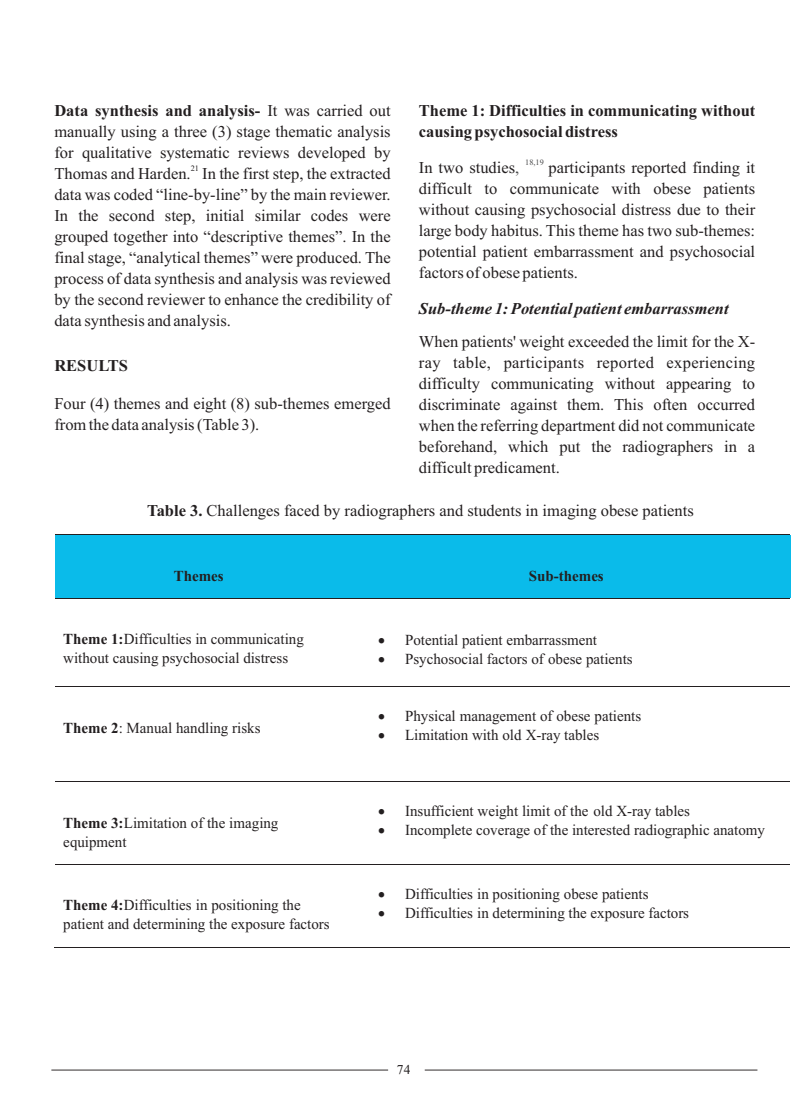
<style>
.page{position:relative;width:808px;height:1115px;background:#fff}
.page>*{position:absolute;margin:0;border:0;box-sizing:border-box;transform-origin:0 0}
.t1{font:16.5px/21px "Times New Roman";color:#231f20;text-align:justify}
.t2{font:700 16.5px/21px "Times New Roman";color:#231f20}
.t3{font:italic 700 16.5px "Times New Roman";color:#231f20}
.t4{font:15.3px/18.8px "Times New Roman";color:#231f20}
.t5{font:700 15.3px "Times New Roman";color:#231f20}
.t6{font:13.5px "Times New Roman";color:#231f20}
.t7{font:8.25px "Times New Roman";color:#464748}
.t8{font:8.25px "Times New Roman";color:#231f20}
.s1{font-weight:700}
.s2{color:#464748}
</style>
<div class="page">
<div style="left:55px;top:535px;width:8px;height:62px;background:#0abbea"></div>
<div style="left:335px;top:535px;width:8px;height:62px;background:#0abbea"></div>
<div style="left:63px;top:535px;width:272px;height:31px;background:#0abbea"></div>
<div style="left:63px;top:566px;width:272px;height:31px;background:#0abbea"></div>
<div style="left:343px;top:535px;width:8px;height:62px;background:#0abbea"></div>
<div style="left:782px;top:535px;width:8px;height:62px;background:#0abbea"></div>
<div style="left:351px;top:535px;width:431px;height:31px;background:#0abbea"></div>
<div style="left:351px;top:566px;width:431px;height:31px;background:#0abbea"></div>
<hr style="left:55px;top:534px;width:288px;height:1px;background:#231f20">
<hr style="left:344px;top:534px;width:446px;height:1px;background:#231f20">
<hr style="left:55px;top:597px;width:288px;height:1px;background:#231f20">
<hr style="left:344px;top:597px;width:446px;height:1px;background:#231f20">
<hr style="left:55px;top:686px;width:288px;height:1px;background:#231f20">
<hr style="left:344px;top:686px;width:446px;height:1px;background:#231f20">
<hr style="left:55px;top:781px;width:288px;height:1px;background:#231f20">
<hr style="left:344px;top:781px;width:446px;height:1px;background:#231f20">
<hr style="left:55px;top:863px;width:288px;height:1px;background:#231f20">
<hr style="left:344px;top:863px;width:446px;height:1px;background:#231f20">
<hr style="left:54px;top:946px;width:289px;height:1px;background:#231f20">
<hr style="left:342px;top:946px;width:448px;height:1px;background:#231f20">
<hr style="left:51px;top:1069px;width:337px;height:1px;background:#322d2d">
<hr style="left:425px;top:1069px;width:332px;height:1px;background:#322d2d">
<p class="t1" style="left:54px;top:101px;width:338px"><span class="s1">Data synthesis and analysis-</span> It was carried out manually using a three (3) stage thematic analysis for qualitative systematic reviews developed by</p>
<p class="t8" style="left:191px;top:165px;width:10px">21</p>
<p class="t1" style="left:54px;top:164px;width:338px">Thomas and Harden. In the first step, the extracted data was coded “line-by-line” by the main reviewer.<br>In the second step, initial similar codes were grouped together into “descriptive themes”. In the final stage, “analytical themes” were produced. The process of data synthesis and analysis was reviewed by the second reviewer to enhance the credibility of data synthesis and analysis.</p>
<p class="t2" style="left:54px;top:357px;width:75px">RESULTS</p>
<p class="t1" style="left:54px;top:394px;width:338px">Four (4) themes and eight (8) sub-themes emerged from the data analysis (Table 3).</p>
<p class="t2" style="left:419px;top:102px;width:338px">Theme 1: Difficulties in communicating without causing psychosocial distress</p>
<p class="t1" style="left:419px;top:158px;width:102px">In two studies<span class="s2">,</span></p>
<p class="t7" style="left:525px;top:159px;width:20px">18,19</p>
<p class="t1" style="left:419px;top:158px;width:338px;text-indent:130px">participants reported finding it difficult to communicate with obese patients without causing psychosocial distress due to their large body habitus. This theme has two sub-themes: potential patient embarrassment and psychosocial factors of obese patients.</p>
<p class="t3" style="left:419px;top:303px;width:311px">Sub-theme 1: Potential patient embarrassment</p>
<p class="t1" style="left:419px;top:332px;width:338px">When patients' weight exceeded the limit for the X&shy;ray table, participants reported experiencing difficulty communicating without appearing to discriminate against them. This often occurred when the referring department did not communicate beforehand, which put the radiographers in a difficult predicament.</p>
<p class="t1" style="left:147px;top:501px;width:548px"><span class="s1">Table 3.</span> Challenges faced by radiographers and students in imaging obese patients</p>
<p class="t5" style="left:174px;top:570px;width:51px">Themes</p>
<p class="t5" style="left:529px;top:570px;width:76px">Sub-themes</p>
<p class="t4" style="left:63px;top:630px;width:242px"><span class="s1">Theme 1:</span>Difficulties in communicating without causing psychosocial distress</p>
<p class="t4" style="left:405px;top:631px;width:229px">Potential patient embarrassment<br>Psychosocial factors of obese patients</p>
<p class="t4" style="left:63px;top:719px;width:199px"><span class="s1">Theme 2</span>: Manual handling risks</p>
<p class="t4" style="left:405px;top:708px;width:238px">Physical management of obese patients<br>Limitation with old X-ray tables</p>
<p class="t4" style="left:63px;top:814px;width:217px"><span class="s1">Theme 3:</span>Limitation of the imaging equipment</p>
<p class="t4" style="left:405px;top:803px;width:361px">Insufficient weight limit of the old X-ray tables<br>Incomplete coverage of the interested radiographic anatomy</p>
<p class="t4" style="left:63px;top:896px;width:268px;line-height:19.2px"><span class="s1">Theme 4:</span>Difficulties in positioning the patient and determining the exposure factors</p>
<p class="t4" style="left:405px;top:885px;width:286px">Difficulties in positioning obese patients<br>Difficulties in determining the exposure factors</p>
<p class="t6" style="left:397px;top:1064px;width:15px">74</p>
</div>
